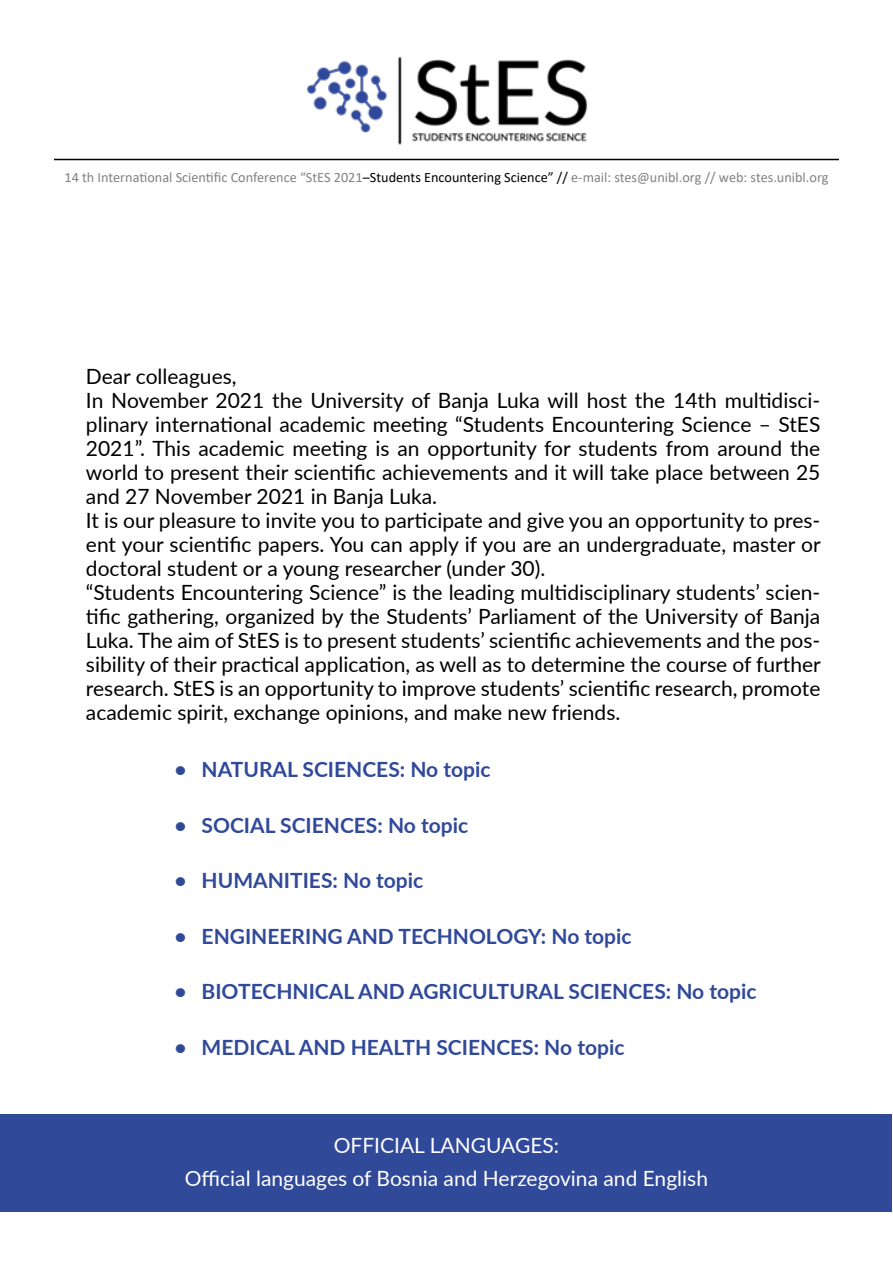
<style>
.page{position:relative;width:893px;height:1263px;background:#fff}
.page>*{position:absolute;margin:0;border:0;box-sizing:border-box;transform-origin:0 0}
.t1{font:21px/24px "Lato";color:#000}
.t2{font:700 21px "Lato";color:#304999}
.t3{font:21px/33px "Lato";color:#fff;text-align:center}
.t4{font:14.25px "Calibri";color:#808285}
.s1{color:#000}
</style>
<div class="page">
<img style="left:287px;top:56px;width:319px;height:103px">
<hr style="left:54px;top:159px;width:785px;height:1px;background:#000">
<div style="left:1px;top:1114px;width:891px;height:97px;background:#304999"></div>
<p class="t4" style="left:64px;top:167px;width:765px">14 th International Scientific Conference “StES 2021<span class="s1">–Students Encountering Science” //</span> e-mail: stes@unibl.org // web: stes.unibl.org</p>
<p class="t1" style="left:86px;top:363px;width:736px">Dear colleagues,<br>In November 2021 the University of Banja Luka will host the 14th multidisci&shy;plinary international academic meeting “Students Encountering Science – StES 2021”. This academic meeting is an opportunity for students from around the world to present their scientific achievements and it will take place between 25 and 27 November 2021 in Banja Luka.<br>It is our pleasure to invite you to participate and give you an opportunity to pres&shy;ent your scientific papers. You can apply if you are an undergraduate, master or doctoral student or a young researcher (under 30).<br>“Students Encountering Science” is the leading multidisciplinary students’ scien&shy;tific gathering, organized by the Students’ Parliament of the University of Banja Luka. The aim of StES is to present students’ scientific achievements and the pos&shy;sibility of their practical application, as well as to determine the course of further research. StES is an opportunity to improve students’ scientific research, promote academic spirit, exchange opinions, and make new friends.</p>
<p class="t2" style="left:175px;top:754px;width:318px">• NATURAL SCIENCES: No topic</p>
<p class="t2" style="left:175px;top:809px;width:295px">• SOCIAL SCIENCES: No topic</p>
<p class="t2" style="left:175px;top:865px;width:250px">• HUMANITIES: No topic</p>
<p class="t2" style="left:175px;top:920px;width:459px">• ENGINEERING AND TECHNOLOGY: No topic</p>
<p class="t2" style="left:175px;top:976px;width:583px">• BIOTECHNICAL AND AGRICULTURAL SCIENCES: No topic</p>
<p class="t2" style="left:175px;top:1031px;width:451px">• MEDICAL AND HEALTH SCIENCES: No topic</p>
<p class="t3" style="left:185px;top:1128px;width:525px">Official languages:<br>Official languages of Bosnia and Herzegovina and English</p>
</div>
